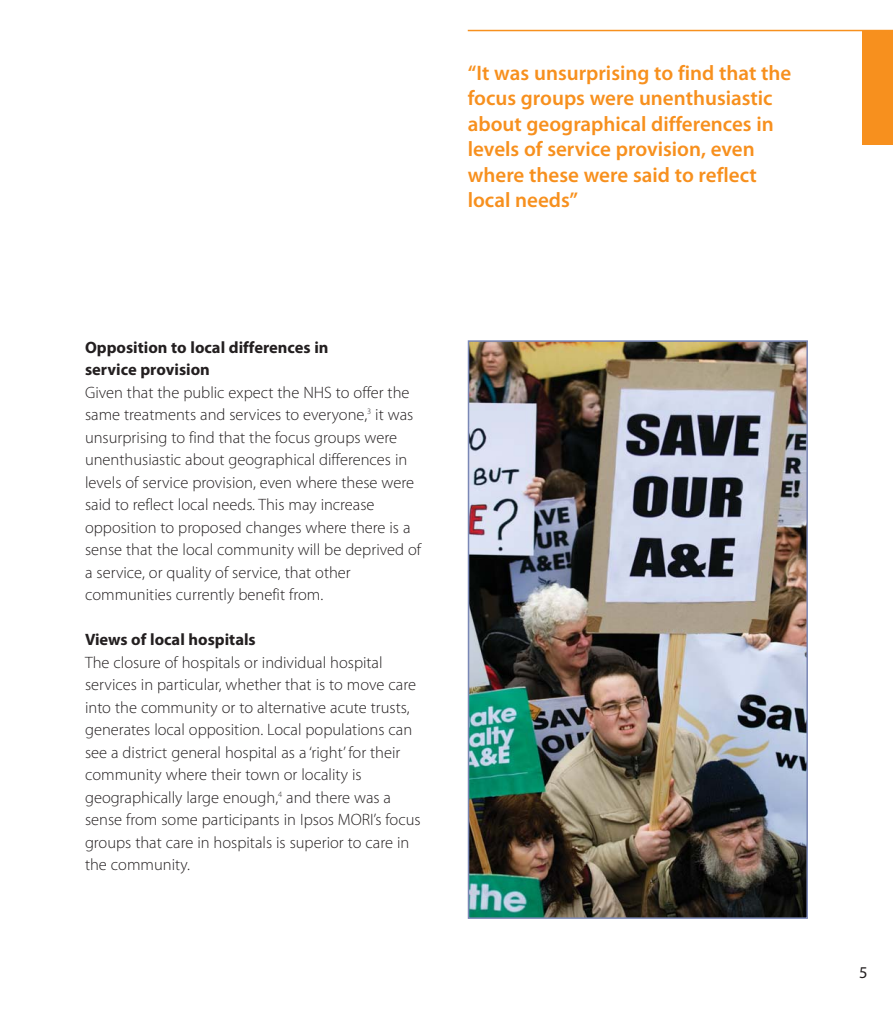
<style>
.page{position:relative;width:893px;height:1021px;background:#fff}
.page>*{position:absolute;margin:0;border:0;box-sizing:border-box;transform-origin:0 0}
.t1{font:600 21px/25.5px "Myriad Pro";color:#f7901e}
.t2{font:300 16.5px/22.5px "Myriad Pro";color:#231f20}
.t3{font:700 16.5px/22.5px "Myriad Pro";color:#231f20}
.t4{font:16.5px "Myriad Pro";color:#231f20}
</style>
<div class="page">
<img style="left:471px;top:343px;width:334px;height:572px">
<div style="left:468px;top:340px;width:340px;height:578px;border:2px solid #7a87b5"></div>
<hr style="left:468px;top:30px;width:425px;height:1px;background:#f7901e">
<div style="left:862px;top:31px;width:31px;height:114px;background:#f7901e"></div>
<p class="t1" style="left:468px;top:62px;width:325px">“It was unsurprising to find that the focus groups were unenthusiastic about geographical differences in levels of service provision, even where these were said to reflect local needs”</p>
<p class="t3" style="left:85px;top:337px;width:245px">Opposition to local differences in service provision</p>
<p class="t2" style="left:85px;top:382px;width:338px">Given that the public expect the NHS to offer the same treatments and services to everyone,<sup>3</sup> it was unsurprising to find that the focus groups were unenthusiastic about geographical differences in levels of service provision, even where these were said to reflect local needs. This may increase opposition to proposed changes where there is a sense that the local community will be deprived of a service, or quality of service, that other communities currently benefit from.</p>
<p class="t3" style="left:85px;top:630px;width:172px">Views of local hospitals</p>
<p class="t2" style="left:85px;top:652px;width:337px">The closure of hospitals or individual hospital services in particular, whether that is to move care into the community or to alternative acute trusts, generates local opposition. Local populations can see a district general hospital as a ‘right’ for their community where their town or locality is geographically large enough,<sup>4</sup> and there was a sense from some participants in Ipsos MORI’s focus groups that care in hospitals is superior to care in the community.</p>
<p class="t4" style="left:859px;top:966px;width:10px">5</p>
</div>
